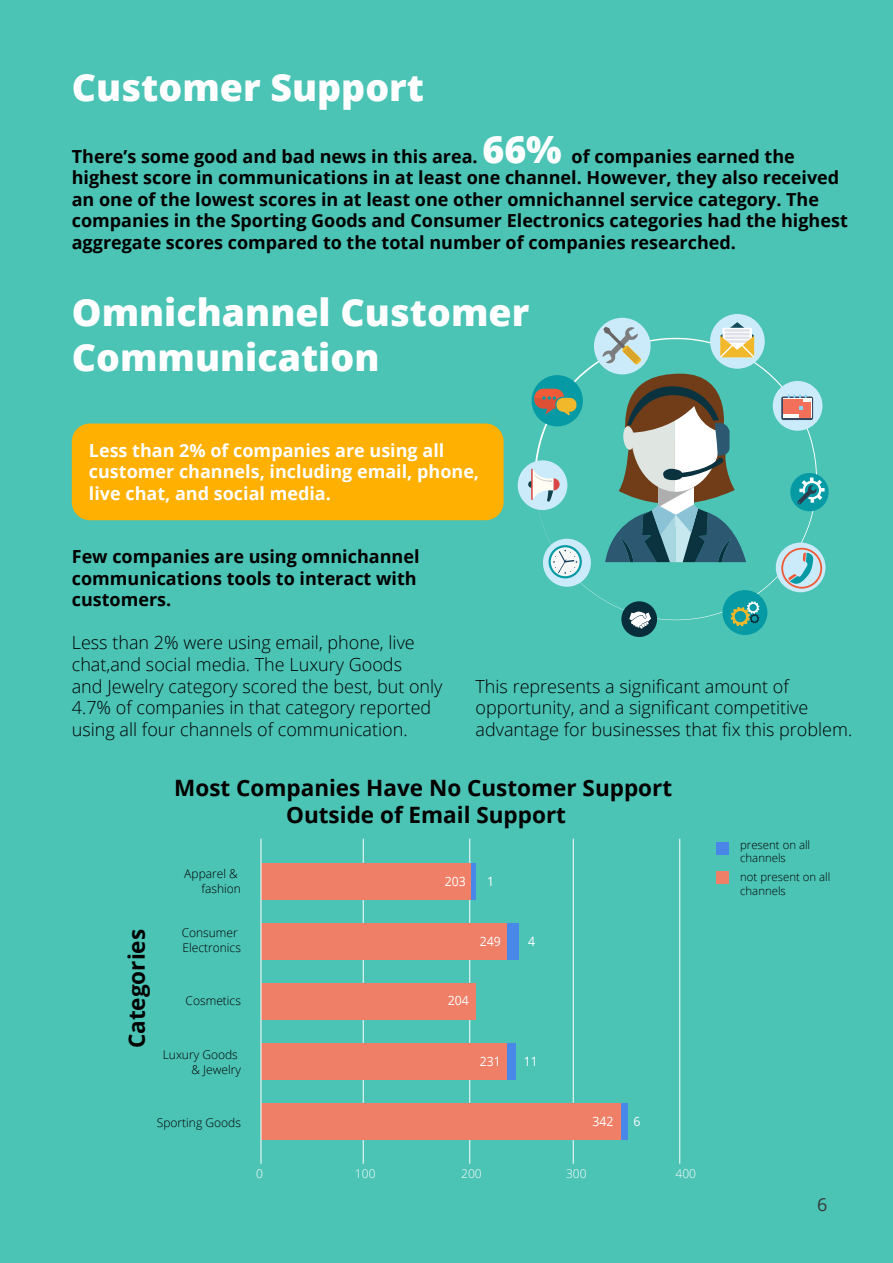
<style>
.page{position:relative;width:893px;height:1263px;background:#4bc3b5}
.page>*{position:absolute;margin:0;border:0;box-sizing:border-box;transform-origin:0 0}
.t1{font:800 37.5px/45px "Open Sans";color:#fff}
.t2{font:700 22.5px/27px "Open Sans";color:#000;text-align:center}
.t3{font:700 18px/21.6px "Open Sans";color:#000}
.t4{font:300 18px/21.6px "Open Sans";color:#000}
.t5{font:700 18px/21.6px "Open Sans";color:#fff}
.t6{font:18px "Open Sans";color:#373838}
.t7{font:12.9px "Open Sans";color:#fff;scale:.95 1}
.t8{font:300 12px/14.4px "Open Sans";color:#000;text-align:right}
.t9{font:300 12px "Open Sans";color:#fff}
.t10{font:300 11.4px/13.6px "Open Sans";color:#000}
.s1{font-weight:800;font-size:37.5px;color:#fff}
</style>
<div class="page">
<div style="left:72px;top:423px;width:432px;height:97px;background:#ffb000;border-radius:18px"></div>
<svg style="left:534px;top:338px;width:283px;height:282px"></svg>
<div style="left:773px;top:381px;width:49px;height:50px;background:#cbebfb;border-radius:50%"></div>
<div style="left:710px;top:314px;width:55px;height:55px;background:#cbebfb;border-radius:50%"></div>
<div style="left:594px;top:318px;width:57px;height:56px;background:#cbebfb;border-radius:50%"></div>
<div style="left:532px;top:375px;width:51px;height:51px;background:#069aa5;border-radius:50%"></div>
<div style="left:790px;top:473px;width:39px;height:38px;background:#069aa5;border-radius:50%"></div>
<div style="left:621px;top:601px;width:36px;height:36px;background:#082e3c;border-radius:50%"></div>
<div style="left:776px;top:542px;width:49px;height:50px;background:#cbebfb;border-radius:50%"></div>
<div style="left:518px;top:460px;width:49px;height:50px;background:#cbebfb;border-radius:50%"></div>
<div style="left:722px;top:590px;width:45px;height:45px;background:#069aa5;border-radius:50%"></div>
<svg style="left:720px;top:322px;width:34px;height:35px"></svg>
<svg style="left:602px;top:327px;width:39px;height:38px"></svg>
<svg style="left:534px;top:389px;width:43px;height:27px"></svg>
<svg style="left:540px;top:535px;width:54px;height:55px"></svg>
<svg style="left:629px;top:611px;width:22px;height:18px"></svg>
<svg style="left:781px;top:548px;width:41px;height:41px"></svg>
<svg style="left:731px;top:601px;width:28px;height:25px"></svg>
<svg style="left:528px;top:469px;width:32px;height:33px"></svg>
<div style="left:781px;top:396px;width:32px;height:24px;background:#36495e;border-radius:2px"></div>
<div style="left:783px;top:398px;width:29px;height:20px;background:#f8fbf6"></div>
<svg style="left:783px;top:395px;width:28px;height:23px"></svg>
<svg style="left:797px;top:477px;width:28px;height:27px"></svg>
<svg style="left:605px;top:374px;width:141px;height:188px"></svg>
<hr style="left:363px;top:839px;width:1px;height:325px;background:#fff">
<hr style="left:469px;top:839px;width:1px;height:325px;background:#fff">
<hr style="left:573px;top:839px;width:1px;height:325px;background:#fff">
<hr style="left:679px;top:839px;width:1px;height:325px;background:#fff">
<svg style="left:470px;top:863px;width:5px;height:37px"></svg>
<div style="left:261px;top:863px;width:209px;height:37px;background:#ef7f67"></div>
<div style="left:265px;top:1043px;width:251px;height:37px;background:#4987e8"></div>
<div style="left:261px;top:1043px;width:246px;height:37px;background:#ef7f67"></div>
<div style="left:262px;top:1103px;width:366px;height:37px;background:#4987e8"></div>
<div style="left:261px;top:1103px;width:359px;height:37px;background:#ef7f67"></div>
<div style="left:261px;top:923px;width:258px;height:37px;background:#4987e8"></div>
<div style="left:261px;top:923px;width:246px;height:37px;background:#ef7f67"></div>
<div style="left:261px;top:983px;width:214px;height:37px;background:#ef7f67"></div>
<div style="left:716px;top:842px;width:13px;height:13px;background:#4a86e7"></div>
<div style="left:716px;top:871px;width:13px;height:13px;background:#ef7f67"></div>
<hr style="left:261px;top:839px;width:1px;height:325px;background:#fff">
<h1 class="t1" style="left:72px;top:63px;width:354px">Customer Support</h1>
<p class="t3" style="left:72px;top:145px;width:777px">There’s some good and bad news in this area. <span class="s1">66%</span> of companies earned the highest score in communications in at least one channel. However, they also received an one of the lowest scores in at least one other omnichannel service category. The companies in the Sporting Goods and Consumer Electronics categories had the highest aggregate scores compared to the total number of companies researched.</p>
<h1 class="t1" style="left:72px;top:288px;width:459px">Omnichannel Customer<br>Communication</h1>
<p class="t5" style="left:89px;top:439px;width:392px">Less than 2% of companies are using all customer channels, including email, phone, live chat, and social media.</p>
<p class="t3" style="left:72px;top:545px;width:349px">Few companies are using omnichannel communications tools to interact with customers.</p>
<p class="t4" style="left:72px;top:632px;width:372px">Less than 2% were using email, phone, live chat,and social media. The Luxury Goods<br>and Jewelry category scored the best, but only 4.7% of companies in that category reported using all four channels of communication.</p>
<p class="t4" style="left:475px;top:675px;width:378px">This represents a significant amount of opportunity, and a significant competitive advantage for businesses that fix this problem.</p>
<p class="t2" style="left:174px;top:774px;width:499px">Most Companies Have No Customer Support<br>Outside of Email Support</p>
<p class="t8" style="left:184px;top:866px;width:58px">Apparel &amp; fashion</p>
<p class="t2" style="left:123px;top:1048px;width:121px;rotate:-90deg">Categories</p>
<p class="t8" style="left:182px;top:925px;width:61px;text-align:left">Consumer<br>Electronics</p>
<p class="t8" style="left:186px;top:993px;width:57px">Cosmetics</p>
<p class="t8" style="left:163px;top:1047px;width:80px">Luxury Goods &amp; Jewelry</p>
<p class="t8" style="left:157px;top:1115px;width:86px">Sporting Goods</p>
<p class="t7" style="left:445px;top:872px;width:24px">203</p>
<p class="t7" style="left:487px;top:872px;width:9px">1</p>
<p class="t7" style="left:480px;top:932px;width:24px">249</p>
<p class="t7" style="left:528px;top:933px;width:9px">4</p>
<p class="t7" style="left:448px;top:991px;width:24px">204</p>
<p class="t7" style="left:480px;top:1052px;width:24px">231</p>
<p class="t7" style="left:524px;top:1052px;width:16px">11</p>
<p class="t7" style="left:592px;top:1112px;width:24px">342</p>
<p class="t7" style="left:633px;top:1112px;width:9px">6</p>
<p class="t9" style="left:256px;top:1166px;width:8px">0</p>
<p class="t9" style="left:355px;top:1166px;width:22px">100</p>
<p class="t9" style="left:461px;top:1166px;width:22px">200</p>
<p class="t9" style="left:566px;top:1166px;width:22px">300</p>
<p class="t9" style="left:675px;top:1166px;width:22px">400</p>
<p class="t10" style="left:740px;top:837px;width:71px">present on all channels</p>
<p class="t10" style="left:740px;top:870px;width:92px">not present on all channels</p>
<p class="t6" style="left:817px;top:1192px;width:12px">6</p>
</div>
